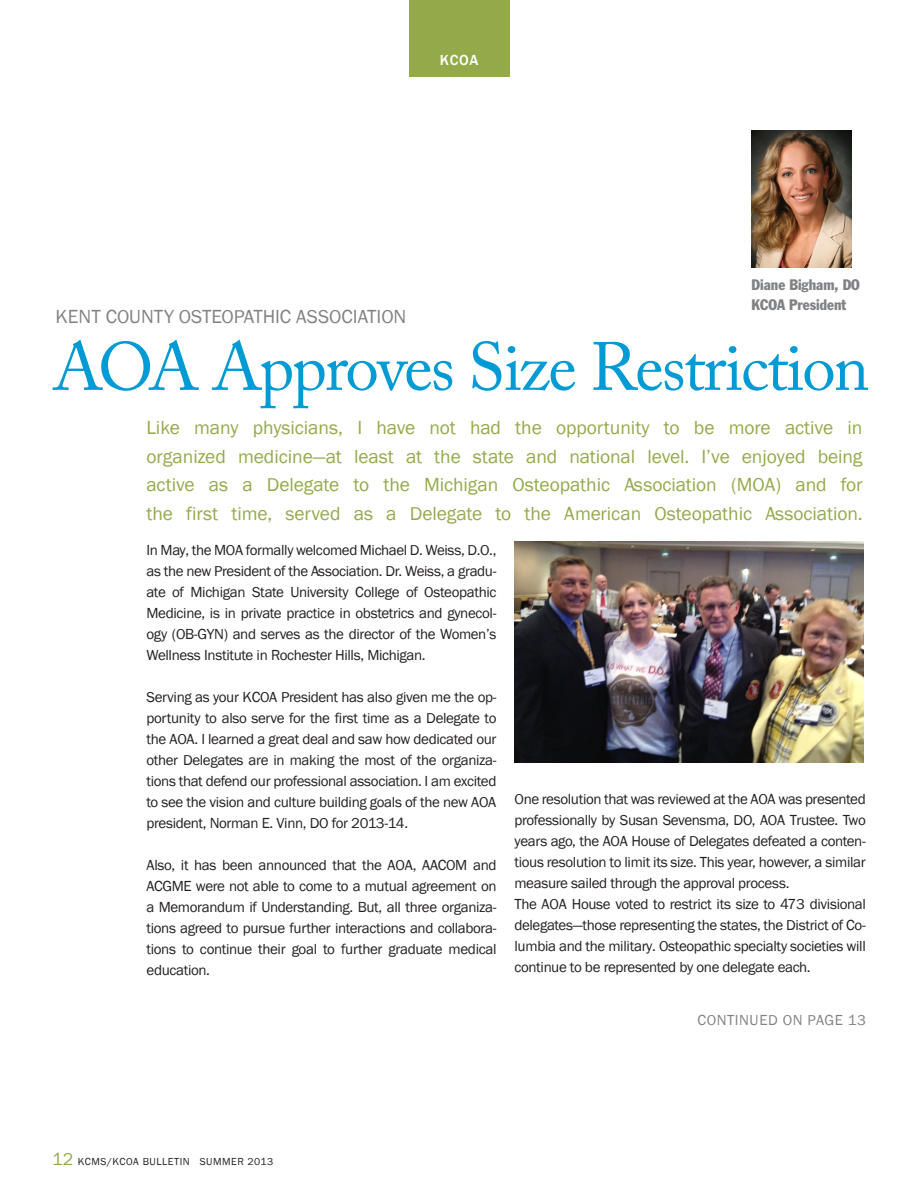
<style>
.page{position:relative;width:918px;height:1188px;background:#fff}
.page>*{position:absolute;margin:0;border:0;box-sizing:border-box;transform-origin:0 0}
.t1{font:67.5px "Adobe Caslon Pro";letter-spacing:-.03em;color:#009bd5}
.t2{font:19.5px/28.5px "Franklin Gothic";letter-spacing:-.005em;color:#94aa4a;text-align:justify}
.Subhead{font:19.5px "Franklin Gothic";color:#808285}
.Body_Text{font:15px/21px "Franklin Gothic";letter-spacing:-.025em;color:#231f20;text-align:justify}
.t3{font:condensed 15px "Franklin Gothic";color:#808285}
.t4{font:15px "Franklin Gothic";letter-spacing:.04em;color:#808285}
.t5{font:500 15px "Franklin Gothic";color:#fff}
.t6{font:10.5px "Franklin Gothic";letter-spacing:.05em;color:#231f20}
.s1{font-size:18px;color:#94aa4a}
</style>
<div class="page">
<div style="left:409px;top:0;width:100px;height:76px;background:#94aa4a"></div>
<hr style="left:917px;top:913px;width:1px;height:275px;background:#f2f4e8">
<img style="left:752px;top:131px;width:100px;height:136px">
<img style="left:515px;top:542px;width:349px;height:221px">
<p class="t5" style="left:440px;top:50px;width:40px">KCOA</p>
<p class="Subhead" style="left:56px;top:306px;width:352px">KENT COUNTY OSTEOPATHIC ASSOCIATION</p>
<p class="t3" style="left:752px;top:276px;width:110px">Diane Bigham, DO</p>
<p class="t3" style="left:752px;top:295px;width:96px">KCOA President</p>
<p class="t1" style="left:53px;top:327px;width:818px">AOA Approves Size Restriction</p>
<p class="t2" style="left:147px;top:414px;width:718px">Like many physicians, I have not had the opportunity to be more active in organized medicine—at least at the state and national level. I’ve enjoyed being active as a Delegate to the Michigan Osteopathic Association (MOA) and for the first time, served as a Delegate to the American Osteopathic Association.</p>
<p class="Body_Text" style="left:147px;top:541px;width:352px">In May, the MOA formally welcomed Michael D. Weiss, D.O., as the new President of the Association. Dr. Weiss, a gradu&shy;ate of Michigan State University College of Osteopathic Medicine, is in private practice in obstetrics and gynecol&shy;ogy (OB-GYN) and serves as the director of the Women’s Wellness Institute in Rochester Hills, Michigan.</p>
<p class="Body_Text" style="left:147px;top:688px;width:352px">Serving as your KCOA President has also given me the op&shy;portunity to also serve for the first time as a Delegate to the AOA. I learned a great deal and saw how dedicated our other Delegates are in making the most of the organiza&shy;tions that defend our professional association. I am excited to see the vision and culture building goals of the new AOA president, Norman E. Vinn, DO for 2013-14.</p>
<p class="Body_Text" style="left:147px;top:856px;width:352px">Also, it has been announced that the AOA, AACOM and ACGME were not able to come to a mutual agreement on a Memorandum if Understanding. But, all three organiza&shy;tions agreed to pursue further interactions and collabora&shy;tions to continue their goal to further graduate medical education.</p>
<p class="Body_Text" style="left:515px;top:790px;width:353px">One resolution that was reviewed at the AOA was presented professionally by Susan Sevensma, DO, AOA Trustee. Two years ago, the AOA House of Delegates defeated a conten&shy;tious resolution to limit its size. This year, however, a similar measure sailed through the approval process.</p>
<p class="Body_Text" style="left:515px;top:895px;width:353px">The AOA House voted to restrict its size to 473 divisional delegates—those representing the states, the District of Co&shy;lumbia and the military. Osteopathic specialty societies will continue to be represented by one delegate each.</p>
<p class="t4" style="left:697px;top:1012px;width:170px">CONTINUED ON PAGE 13</p>
<p class="t6" style="left:52px;top:1156px;width:223px"><span class="s1">12</span> KCMS/KCOA BULLETIN SUMMER 2013</p>
</div>
